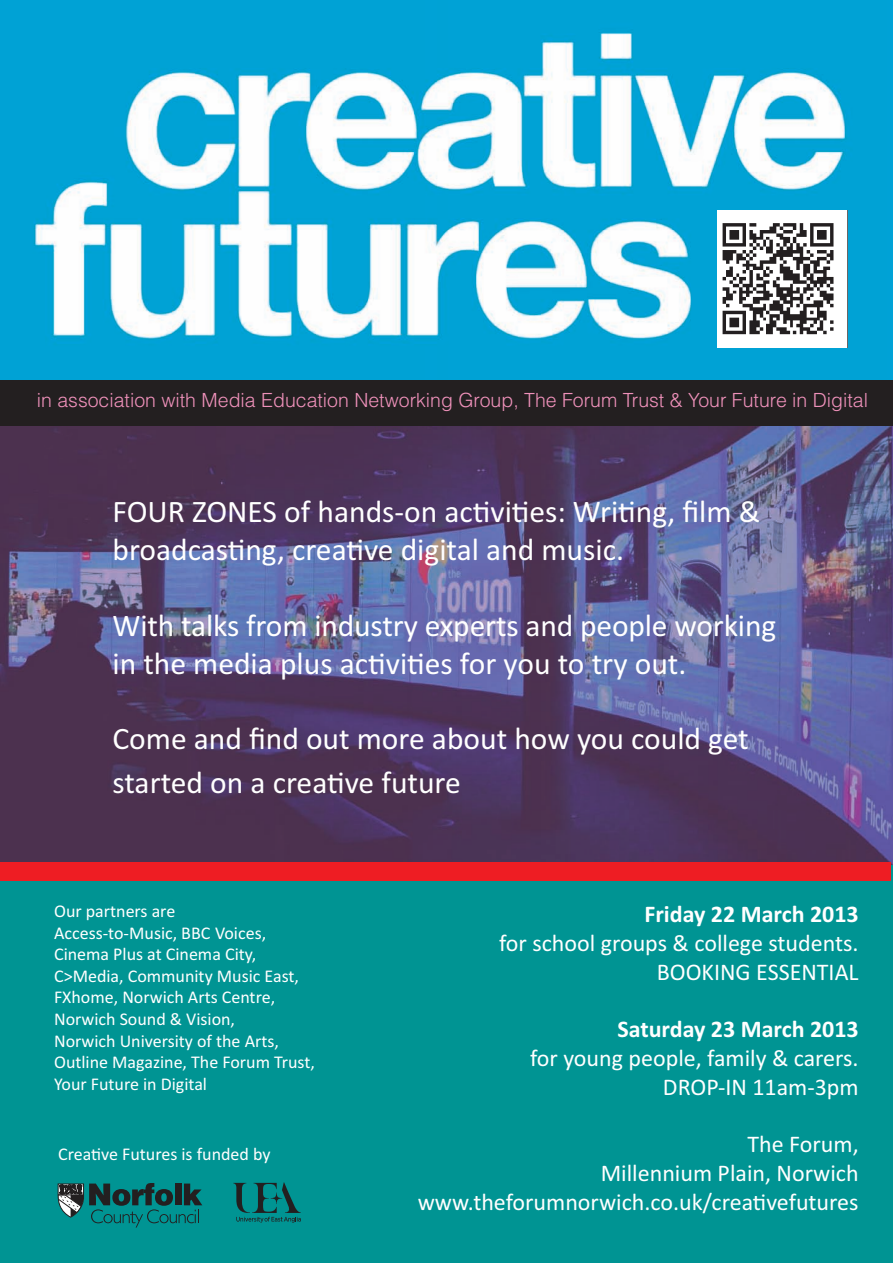
<style>
.page{position:relative;width:893px;height:1263px;background:#fff}
.page>*{position:absolute;margin:0;border:0;box-sizing:border-box;transform-origin:0 0}
.t1{font:31.5px/37.8px "Calibri";color:#fff}
.t2{font:24px/28.8px "Calibri";color:#fff;text-align:right}
.t3{font:700 24px "Calibri";color:#fff}
.t4{font:300 19.5px "Helvetica";color:#ef91ba}
.t5{font:18px/21.6px "Calibri";color:#fff}
</style>
<div class="page">
<img style="left:0;top:0;width:893px;height:381px">
<div style="left:0;top:381px;width:893px;height:48px;background:#231f20"></div>
<img style="left:0;top:426px;width:893px;height:440px">
<div style="left:0;top:866px;width:893px;height:397px;background:#009493"></div>
<div style="left:0;top:862px;width:891px;height:18px;background:#ee1d23"></div>
<svg style="left:58px;top:1183px;width:144px;height:44px"></svg>
<img style="left:717px;top:211px;width:131px;height:136px">
<svg style="left:233px;top:1182px;width:68px;height:40px"></svg>
<p class="t4" style="left:37px;top:384px;width:833px">in association with Media Education Networking Group, The Forum Trust &amp; Your Future in Digital</p>
<h1 class="t1" style="left:112px;top:493px;width:649px">FOUR ZONES of hands-on activities: Writing, film &amp; broadcasting, creative digital and music.</h1>
<h1 class="t1" style="left:112px;top:606px;width:665px">With talks from industry experts and people working in the media plus activities for you to try out.</h1>
<h1 class="t1" style="left:112px;top:716px;width:638px;line-height:44.1px">Come and find out more about how you could get started on a creative future</h1>
<p class="t5" style="left:54px;top:900px;width:262px">Our partners are<br>Access-to-Music, BBC Voices,<br>Cinema Plus at Cinema City,<br>C&gt;Media, Community Music East,<br>FXhome, Norwich Arts Centre,<br>Norwich Sound &amp; Vision,<br>Norwich University of the Arts,<br>Outline Magazine, The Forum Trust,<br>Your Future in Digital</p>
<p class="t5" style="left:58px;top:1142px;width:214px">Creative Futures is funded by</p>
<h2 class="t3" style="left:644px;top:899px;width:216px">Friday 22 March 2013</h2>
<h2 class="t2" style="left:499px;top:928px;width:361px">for school groups &amp; college students.<br>BOOKING ESSENTIAL</h2>
<h2 class="t3" style="left:617px;top:1015px;width:243px">Saturday 23 March 2013</h2>
<h2 class="t2" style="left:530px;top:1043px;width:330px">for young people, family &amp; carers.<br>DROP-IN 11am-3pm</h2>
<h2 class="t2" style="left:418px;top:1130px;width:443px">The Forum,<br>Millennium Plain, Norwich www.theforumnorwich.co.uk/creativefutures</h2>
</div>
